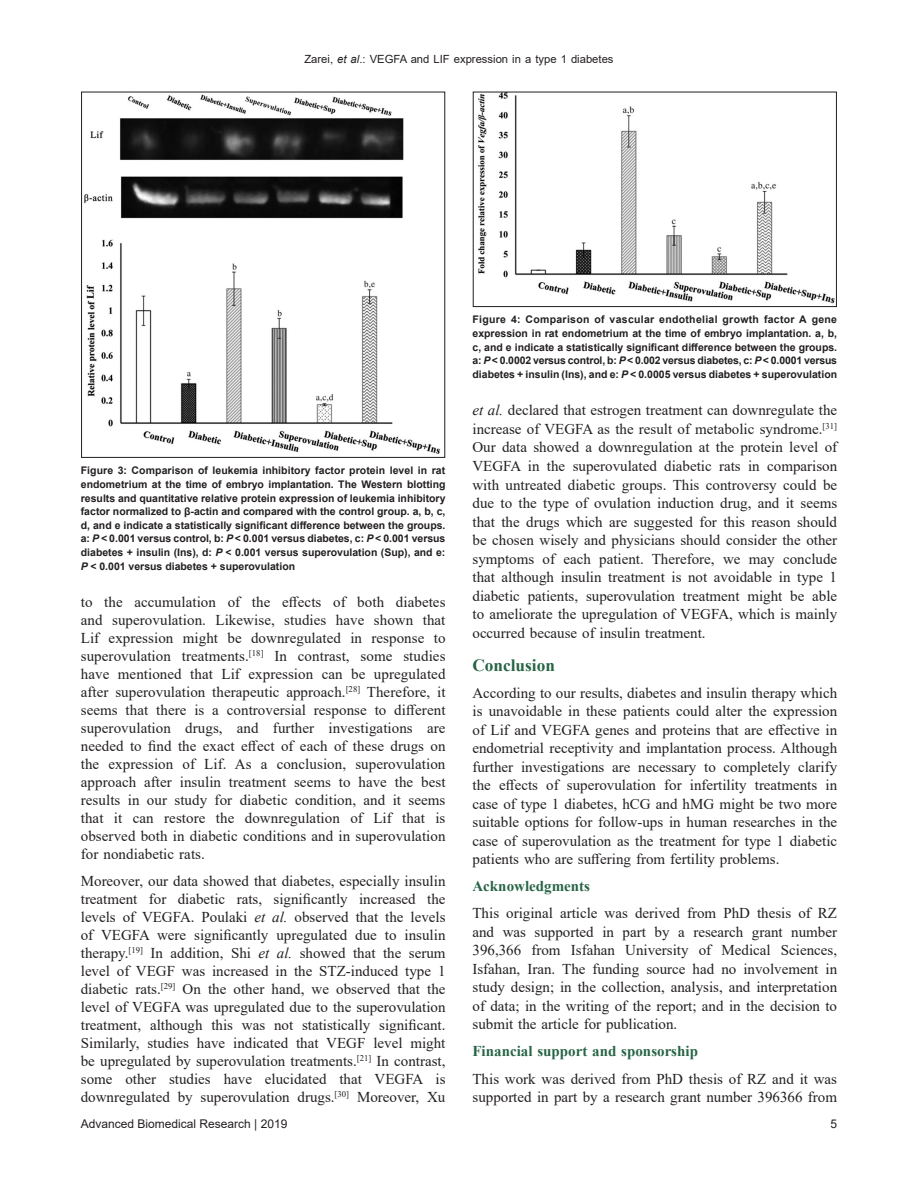
<style>
.page{position:relative;width:918px;height:1188px;background:#fff}
.page>*{position:absolute;margin:0;border:0;box-sizing:border-box;transform-origin:0 0}
.t1{font:700 17.25px "Times New Roman";color:#286446}
.TX{font:15px/18.6px "Times New Roman";color:#231f20;text-align:justify}
.t2{font:700 15px "Times New Roman";color:#286446}
.t3{font:12px "Arial";color:#231f20}
.t4{font:11.25px "Arial";color:#231f20}
.FGC{font:700 10.5px/13.6px "Arial";color:#231f20;text-align:justify}
.s1{font-style:italic}
</style>
<div class="page">
<img style="left:84px;top:94px;width:357px;height:360px">
<div style="left:81px;top:92px;width:364px;height:366px;border:1px solid #231f20"></div>
<img style="left:478px;top:94px;width:357px;height:210px">
<div style="left:473px;top:92px;width:364px;height:215px;border:1px solid #231f20"></div>
<p class="t4" style="left:304px;top:51px;width:311px">Zarei, <span class="s1">et al</span>.: VEGFA and LIF expression in a type 1 diabetes</p>
<p class="FGC" style="left:81px;top:464px;width:366px">Figure 3: Comparison of leukemia inhibitory factor protein level in rat endometrium at the time of embryo implantation. The Western blotting results and quantitative relative protein expression of leukemia inhibitory factor normalized to β‑actin and compared with the control group. a, b, c, d, and e indicate a statistically significant difference between the groups. a: <span class="s1">P</span> &lt; 0.001 versus control, b: <span class="s1">P</span> &lt; 0.001 versus diabetes, c: <span class="s1">P</span> &lt; 0.001 versus diabetes + insulin (Ins), d: <span class="s1">P</span> &lt; 0.001 versus superovulation (Sup), and e:<br><span class="s1">P</span> &lt; 0.001 versus diabetes + superovulation</p>
<p class="TX" style="left:81px;top:593px;width:366px;line-height:18px">to the accumulation of the effects of both diabetes and superovulation. Likewise, studies have shown that Lif expression might be downregulated in response to superovulation treatments.<sup>[18]</sup> In contrast, some studies have mentioned that Lif expression can be upregulated after superovulation therapeutic approach.<sup>[28]</sup> Therefore, it seems that there is a controversial response to different superovulation drugs, and further investigations are needed to find the exact effect of each of these drugs on the expression of Lif. As a conclusion, superovulation approach after insulin treatment seems to have the best results in our study for diabetic condition, and it seems that it can restore the downregulation of Lif that is observed both in diabetic conditions and in superovulation for nondiabetic rats.</p>
<p class="TX" style="left:81px;top:871px;width:366px;line-height:18px">Moreover, our data showed that diabetes, especially insulin treatment for diabetic rats, significantly increased the levels of VEGFA. Poulaki <span class="s1">et al.</span> observed that the levels of VEGFA were significantly upregulated due to insulin therapy.<sup>[19]</sup> In addition, Shi <span class="s1">et al.</span> showed that the serum level of VEGF was increased in the STZ‑induced type 1 diabetic rats.<sup>[29]</sup> On the other hand, we observed that the level of VEGFA was upregulated due to the superovulation treatment, although this was not statistically significant.<br>Similarly, studies have indicated that VEGF level might be upregulated by superovulation treatments.<sup>[21]</sup> In contrast, some other studies have elucidated that VEGFA is downregulated by superovulation drugs.<sup>[30]</sup> Moreover, Xu</p>
<p class="FGC" style="left:472px;top:313px;width:366px">Figure 4: Comparison of vascular endothelial growth factor A gene expression in rat endometrium at the time of embryo implantation. a, b, c, and e indicate a statistically significant difference between the groups. a: <span class="s1">P</span>&lt; 0.0002 versus control, b: <span class="s1">P</span>&lt; 0.002 versus diabetes, c: <span class="s1">P</span>&lt; 0.0001 versus diabetes + insulin (Ins), and e: <span class="s1">P</span> &lt; 0.0005 versus diabetes + superovulation</p>
<p class="TX" style="left:472px;top:401px;width:366px"><span class="s1">et al.</span> declared that estrogen treatment can downregulate the increase of VEGFA as the result of metabolic syndrome.<sup>[31] </sup>Our data showed a downregulation at the protein level of VEGFA in the superovulated diabetic rats in comparison with untreated diabetic groups. This controversy could be due to the type of ovulation induction drug, and it seems that the drugs which are suggested for this reason should be chosen wisely and physicians should consider the other symptoms of each patient. Therefore, we may conclude that although insulin treatment is not avoidable in type 1 diabetic patients, superovulation treatment might be able to ameliorate the upregulation of VEGFA, which is mainly occurred because of insulin treatment.</p>
<h1 class="t1" style="left:472px;top:652px;width:84px">Conclusion</h1>
<p class="TX" style="left:472px;top:683px;width:366px">According to our results, diabetes and insulin therapy which is unavoidable in these patients could alter the expression of Lif and VEGFA genes and proteins that are effective in endometrial receptivity and implantation process. Although further investigations are necessary to completely clarify the effects of superovulation for infertility treatments in case of type 1 diabetes, hCG and hMG might be two more suitable options for follow‑ups in human researches in the case of superovulation as the treatment for type 1 diabetic patients who are suffering from fertility problems.</p>
<h2 class="t2" style="left:472px;top:875px;width:119px">Acknowledgments</h2>
<p class="TX" style="left:472px;top:904px;width:366px">This original article was derived from PhD thesis of RZ and was supported in part by a research grant number 396,366 from Isfahan University of Medical Sciences, Isfahan, Iran. The funding source had no involvement in study design; in the collection, analysis, and interpretation of data; in the writing of the report; and in the decision to submit the article for publication.</p>
<h2 class="t2" style="left:472px;top:1041px;width:227px">Financial support and sponsorship</h2>
<p class="TX" style="left:472px;top:1069px;width:366px">This work was derived from PhD thesis of RZ and it was supported in part by a research grant number 396366 from</p>
<p class="t3" style="left:81px;top:1116px;width:208px">Advanced Biomedical Research | 2019</p>
<p class="t3" style="left:830px;top:1116px;width:8px">5</p>
</div>
